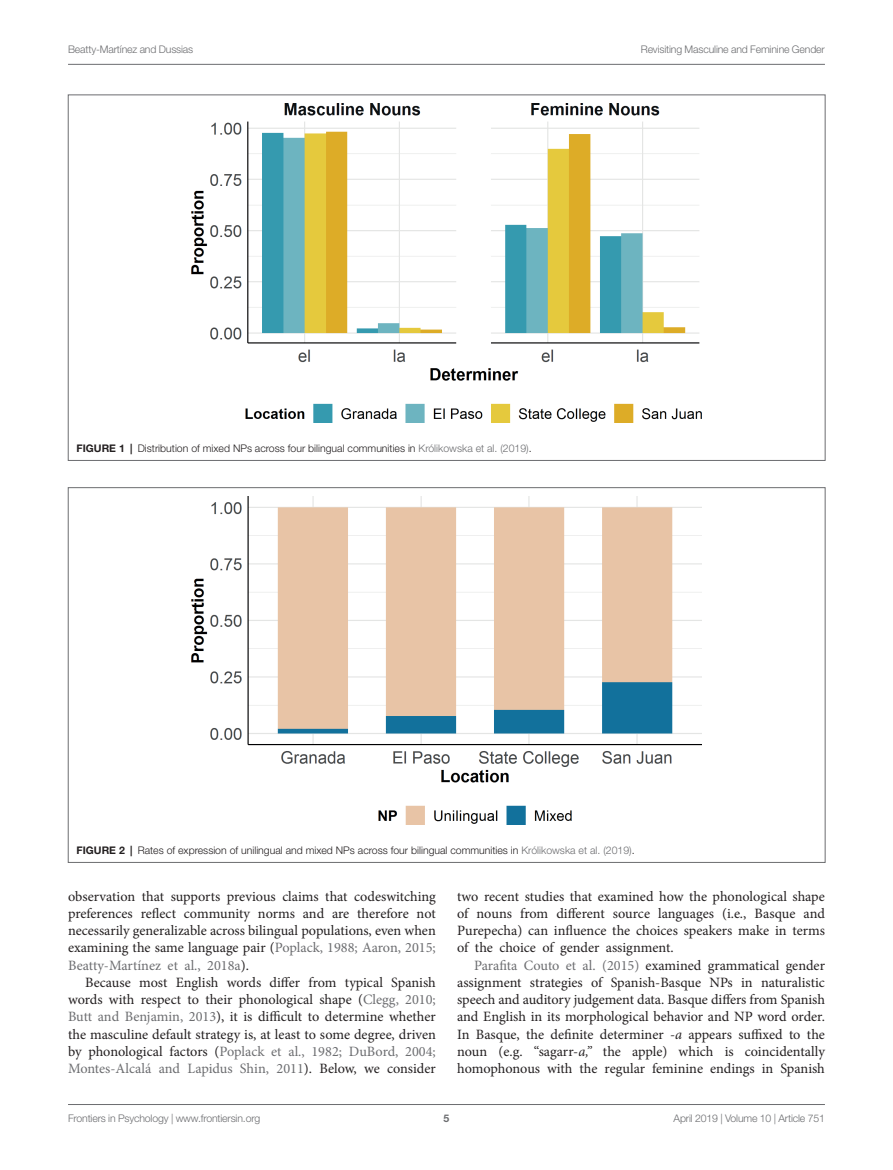
<style>
.page{position:relative;width:893px;height:1170px;background:#fff}
.page>*{position:absolute;margin:0;border:0;box-sizing:border-box;transform-origin:0 0}
.TEXT{font:14.25px/17.2px "Minion Pro";color:#231f20;text-align:justify}
.FIG_LEG{font:300 10.5px "Helvetica Neue LT Std";color:#231f20}
.t1{font:300 10.5px "Helvetica Neue LT Std";letter-spacing:-.015em;color:#6c6d70}
.t2{font:700 10.5px "Helvetica Neue LT Std";color:#6c6d70}
.s1{font-weight:700}
.s2{color:#6c6d70}
.s3{font-style:italic}
</style>
<div class="page">
<hr style="left:68px;top:64px;width:757px;height:1px;background:#6c6d70">
<hr style="left:68px;top:1104px;width:757px;height:1px;background:#6c6d70">
<img style="left:192px;top:103px;width:510px;height:319px">
<img style="left:192px;top:496px;width:510px;height:328px">
<p class="t1" style="left:68px;top:42px;width:127px">Beatty-Martínez and Dussias</p>
<p class="t1" style="left:641px;top:42px;width:186px">Revisiting Masculine and Feminine Gender</p>
<p class="FIG_LEG" style="left:77px;top:442px;width:457px"><span class="s1">FIGURE 1 |</span> Distribution of mixed NPs across four bilingual communities in <span class="s2">Królikowska et al. (2019)</span>.</p>
<p class="FIG_LEG" style="left:77px;top:843px;width:559px"><span class="s1">FIGURE 2 |</span> Rates of expression of unilingual and mixed NPs across four bilingual communities in <span class="s2">Królikowska et al. (2019)</span>.</p>
<p class="TEXT" style="left:68px;top:887px;width:369px">observation that supports previous claims that codeswitching preferences reflect community norms and are therefore not necessarily generalizable across bilingual populations, even when examining the same language pair (<span class="s2">Poplack, 1988; Aaron, 2015; Beatty-Martínez et al., 2018a</span>).</p>
<p class="TEXT" style="left:68px;top:973px;width:369px;text-indent:17px">Because most English words differ from typical Spanish words with respect to their phonological shape (<span class="s2">Clegg, 2010; Butt and Benjamin, 2013</span>), it is difficult to determine whether the masculine default strategy is, at least to some degree, driven by phonological factors (<span class="s2">Poplack et al., 1982; DuBord, 2004; Montes-Alcalá and Lapidus Shin, 2011</span>). Below, we consider</p>
<p class="TEXT" style="left:457px;top:887px;width:369px">two recent studies that examined how the phonological shape of nouns from different source languages (i.e., Basque and Purepecha) can influence the choices speakers make in terms of the choice of gender assignment.</p>
<p class="TEXT" style="left:457px;top:956px;width:369px;text-indent:17px"><span class="s2">Parafita Couto et al. (2015)</span> examined grammatical gender assignment strategies of Spanish-Basque NPs in naturalistic speech and auditory judgement data. Basque differs from Spanish and English in its morphological behavior and NP word order.<br>In Basque, the definite determiner -<span class="s3">a</span> appears suffixed to the noun (e.g. “sagarr-<span class="s3">a,”</span> the apple) which is coincidentally homophonous with the regular feminine endings in Spanish</p>
<p class="t1" style="left:68px;top:1111px;width:194px">Frontiers in Psychology | www.frontiersin.org</p>
<p class="t2" style="left:444px;top:1111px;width:7px">5</p>
<p class="t1" style="left:673px;top:1111px;width:153px">April 2019 | Volume 10 | Article 751</p>
</div>
